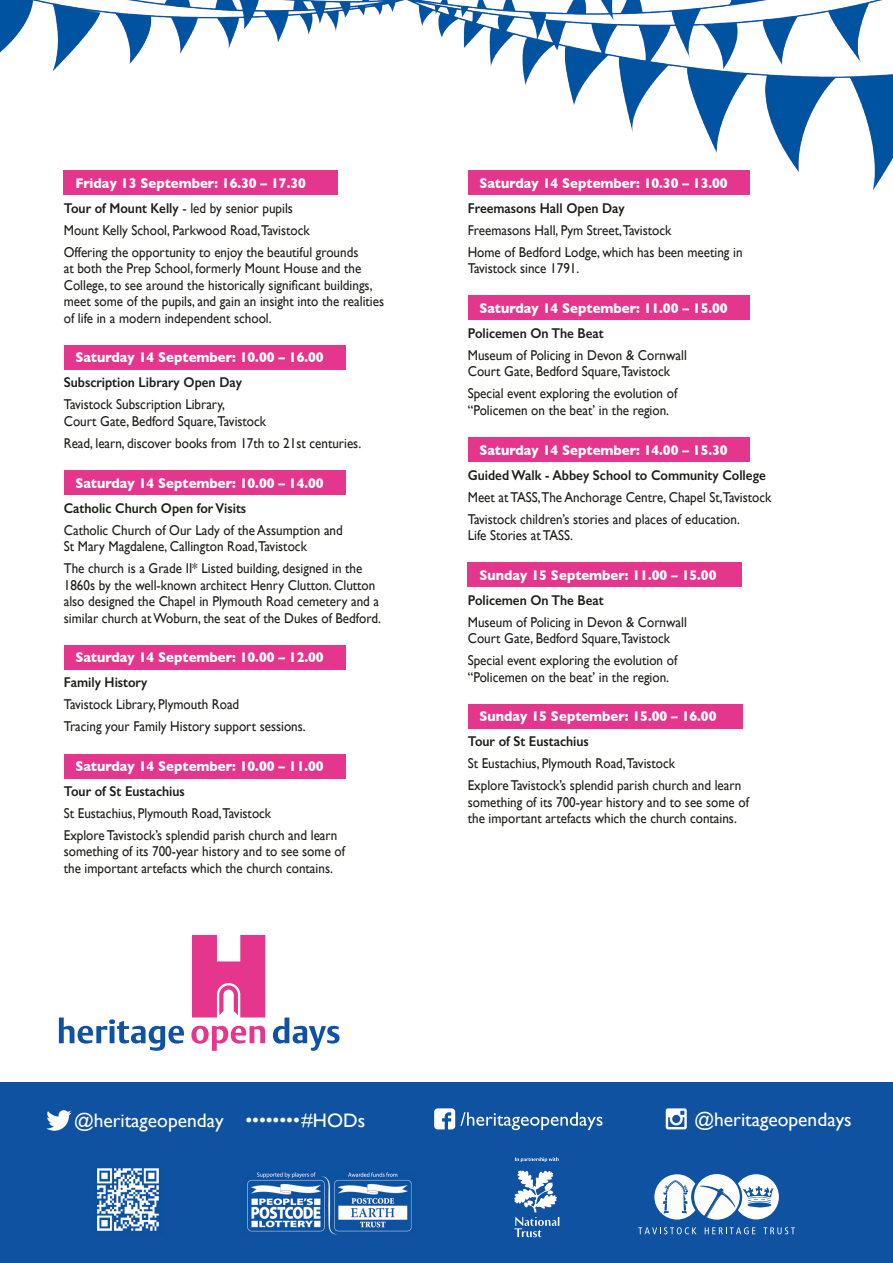
<style>
.page{position:relative;width:893px;height:1263px;background:#fff}
.page>*{position:absolute;margin:0;border:0;box-sizing:border-box;transform-origin:0 0}
.t1{font:19.5px "Gill Sans";color:#fff}
.t2{font:14.25px/16.5px "Gill Sans";color:#1d1d1b;scale:.92 1}
.t3{font:700 14.25px "Gill Sans";color:#fff;scale:.92 1}
.t4{font:600 14.25px "Gill Sans";color:#1d1d1b;scale:.92 1}
.s1{font-weight:600}
.s2{font-family:"Arial"}
</style>
<div class="page">
<div style="left:64px;top:170px;width:274px;height:25px;background:#e4368c"></div>
<div style="left:64px;top:345px;width:281px;height:25px;background:#e4368c"></div>
<div style="left:468px;top:170px;width:281px;height:25px;background:#e4368c"></div>
<div style="left:468px;top:295px;width:281px;height:25px;background:#e4368c"></div>
<div style="left:468px;top:437px;width:281px;height:25px;background:#e4368c"></div>
<div style="left:468px;top:562px;width:274px;height:25px;background:#e4368c"></div>
<div style="left:469px;top:704px;width:274px;height:25px;background:#e4368c"></div>
<div style="left:64px;top:470px;width:281px;height:25px;background:#e4368c"></div>
<div style="left:64px;top:645px;width:281px;height:25px;background:#e4368c"></div>
<div style="left:64px;top:754px;width:281px;height:25px;background:#e4368c"></div>
<img style="left:0;top:0;width:893px;height:191px">
<div style="left:0;top:1082px;width:893px;height:181px;background:#0f52a1"></div>
<svg style="left:514px;top:1170px;width:45px;height:67px"></svg>
<svg style="left:515px;top:1157px;width:44px;height:5px"></svg>
<svg style="left:666px;top:1108px;width:21px;height:21px"></svg>
<svg style="left:46px;top:1110px;width:26px;height:21px"></svg>
<svg style="left:434px;top:1108px;width:169px;height:22px"></svg>
<img style="left:247px;top:1170px;width:165px;height:64px">
<img style="left:97px;top:1168px;width:62px;height:63px">
<svg style="left:638px;top:1227px;width:58px;height:7px"></svg>
<svg style="left:705px;top:1227px;width:50px;height:7px"></svg>
<svg style="left:763px;top:1227px;width:32px;height:7px"></svg>
<svg style="left:654px;top:1174px;width:125px;height:45px"></svg>
<svg style="left:192px;top:935px;width:73px;height:82px"></svg>
<svg style="left:59px;top:1017px;width:125px;height:34px"></svg>
<svg style="left:191px;top:1026px;width:74px;height:25px"></svg>
<svg style="left:273px;top:1017px;width:67px;height:34px"></svg>
<p class="t3" style="left:75px;top:172px;width:252px">Friday 13 September: 16.30 – 17.30</p>
<p class="t2" style="left:64px;top:200px;width:251px"><span class="s1">Tour of Mount Kelly</span> - led by senior pupils</p>
<p class="t2" style="left:64px;top:222px;width:269px">Mount Kelly School, Parkwood Road,Tavistock</p>
<p class="t2" style="left:64px;top:244px;width:350px">Offering the opportunity to enjoy the beautiful grounds<br>at both the Prep School, formerly Mount House and the College, to see around the historically significant buildings, meet some of the pupils, and gain an insight into the realities of life in a modern independent school.</p>
<p class="t3" style="left:75px;top:346px;width:271px">Saturday 14 September: 10.00 – 16.00</p>
<p class="t4" style="left:64px;top:374px;width:195px">Subscription Library Open Day</p>
<p class="t2" style="left:64px;top:396px;width:222px">Tavistock Subscription Library,<br>Court Gate, Bedford Square,Tavistock</p>
<p class="t2" style="left:64px;top:435px;width:325px">Read, learn, discover books from 17th to 21st centuries.</p>
<p class="t3" style="left:75px;top:471px;width:271px">Saturday 14 September: 10.00 – 14.00</p>
<p class="t4" style="left:64px;top:499px;width:200px">Catholic Church Open for Visits</p>
<p class="t2" style="left:64px;top:521px;width:305px">Catholic Church of Our Lady of the Assumption and<br>St Mary Magdalene, Callington Road,Tavistock</p>
<p class="t2" style="left:64px;top:560px;width:346px">The church is a Grade II* Listed building, designed in the 1860s by the well-known architect Henry Clutton. Clutton also designed the Chapel in Plymouth Road cemetery and a similar church at Woburn, the seat of the Dukes of Bedford.</p>
<p class="t3" style="left:75px;top:646px;width:271px">Saturday 14 September: 10.00 – 12.00</p>
<p class="t4" style="left:64px;top:674px;width:92px">Family History</p>
<p class="t2" style="left:64px;top:696px;width:192px">Tavistock Library, Plymouth Road</p>
<p class="t2" style="left:64px;top:718px;width:264px">Tracing your Family History support sessions.</p>
<p class="t3" style="left:75px;top:755px;width:271px">Saturday 14 September: 10.00 – 11.00</p>
<p class="t4" style="left:64px;top:782px;width:133px">Tour of St Eustachius</p>
<p class="t2" style="left:64px;top:805px;width:227px">St Eustachius, Plymouth Road,Tavistock</p>
<p class="t2" style="left:64px;top:827px;width:307px">Explore Tavistock’s splendid parish church and learn something of its 700-year history and to see some of the important artefacts which the church contains.</p>
<p class="t3" style="left:479px;top:172px;width:271px">Saturday 14 September: 10.30 – 13.00</p>
<p class="t4" style="left:468px;top:199px;width:172px">Freemasons Hall Open Day</p>
<p class="t2" style="left:468px;top:222px;width:223px">Freemasons Hall, Pym Street,Tavistock</p>
<p class="t2" style="left:468px;top:244px;width:300px">Home of Bedford Lodge, which has been meeting in<br>Tavistock since 1791.</p>
<p class="t3" style="left:479px;top:297px;width:271px">Saturday 14 September: 11.00 – 15.00</p>
<p class="t4" style="left:468px;top:324px;width:149px">Policemen On The Beat</p>
<p class="t2" style="left:468px;top:347px;width:240px">Museum of Policing in Devon &amp; Cornwall<br>Court Gate, Bedford Square,Tavistock</p>
<p class="t2" style="left:468px;top:385px;width:229px">Special event exploring the evolution of “Policemen on the beat’ in the region.</p>
<p class="t3" style="left:479px;top:438px;width:271px">Saturday 14 September: 14.00 – 15.30</p>
<p class="t4" style="left:468px;top:466px;width:325px">Guided Walk - Abbey School to Community College</p>
<p class="t2" style="left:468px;top:488px;width:332px">Meet at TASS,The Anchorage Centre, Chapel St,Tavistock</p>
<p class="t2" style="left:468px;top:510px;width:297px">Tavistock children’s stories and places of education.<br>Life Stories at TASS.</p>
<p class="t3" style="left:479px;top:564px;width:259px">Sunday 15 September: 11.00 – 15.00</p>
<p class="t4" style="left:468px;top:591px;width:149px">Policemen On The Beat</p>
<p class="t2" style="left:468px;top:613px;width:240px">Museum of Policing in Devon &amp; Cornwall<br>Court Gate, Bedford Square,Tavistock</p>
<p class="t2" style="left:468px;top:652px;width:229px">Special event exploring the evolution of “Policemen on the beat’ in the region.</p>
<p class="t3" style="left:479px;top:705px;width:259px">Sunday 15 September: 15.00 – 16.00</p>
<p class="t4" style="left:468px;top:733px;width:133px">Tour of St Eustachius</p>
<p class="t2" style="left:468px;top:755px;width:227px">St Eustachius, Plymouth Road,Tavistock</p>
<p class="t2" style="left:468px;top:777px;width:307px">Explore Tavistock’s splendid parish church and learn something of its 700-year history and to see some of the important artefacts which the church contains.</p>
<h1 class="t1" style="left:74px;top:1109px;width:293px">@heritageopenday <span class="s2">••••••••</span>#HODs</h1>
<h1 class="t1" style="left:694px;top:1107px;width:159px">@heritageopendays</h1>
</div>
